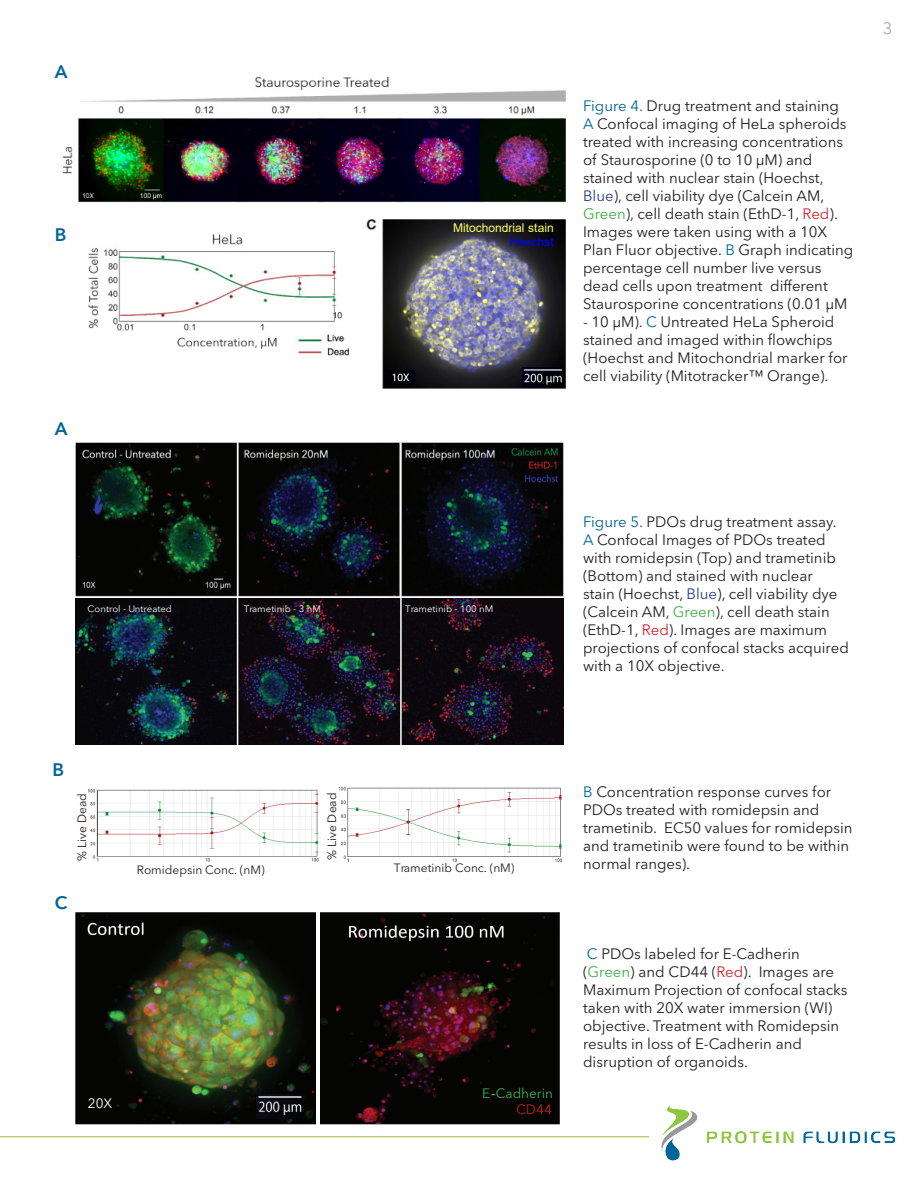
<style>
.page{position:relative;width:918px;height:1188px;background:#fff}
.page>*{position:absolute;margin:0;border:0;box-sizing:border-box;transform-origin:0 0}
.t1{font:600 18px "Avenir Next LT Pro";color:#006599}
.t2{font:16.5px "Avenir Next LT Pro";color:#aaabaf}
.t3{font:15px/18px "Avenir Next LT Pro";color:#231f20}
.t4{font:13.5px/16.2px "Avenir Next LT Pro";color:#3db54a;text-align:right}
.t5{font:13.5px "Avenir Next LT Pro";color:#fff}
.t6{font:12px "Avenir Next LT Pro";color:#231f20}
.t7{font:12px/14.4px "Arial";letter-spacing:-.005em;color:#fefd68;text-align:right}
.t8{font:9.3px "Avenir Next LT Pro";color:#fff;scale:1.04 1}
.s1{color:#00f}
.s2{color:#006599}
.s3{color:#253f8e}
.s4{color:#40ae49}
.s5{color:#d1232a}
.s6{font-family:"Arial"}
.s7{color:#bc2024}
</style>
<div class="page">
<img style="left:62px;top:76px;width:504px;height:313px">
<hr style="left:0;top:1136px;width:55px;height:1px;background:#a5c854">
<hr style="left:55px;top:1136px;width:594px;height:1px;background:#a5c854">
<img style="left:639px;top:1105px;width:257px;height:56px">
<img style="left:387px;top:370px;width:28px;height:15px">
<img style="left:523px;top:368px;width:41px;height:19px">
<hr style="left:60px;top:404px;width:799px;height:1px;background:#e7e6e6">
<img style="left:75px;top:443px;width:489px;height:302px">
<hr style="left:237px;top:443px;width:1px;height:302px;background:#fff">
<hr style="left:400px;top:443px;width:2px;height:302px;background:#fff">
<div style="left:55px;top:64px;width:23px;height:80px;background:#fff"></div>
<div style="left:55px;top:227px;width:28px;height:21px;background:#fff"></div>
<img style="left:75px;top:912px;width:485px;height:212px">
<hr style="left:316px;top:906px;width:4px;height:218px;background:#fff">
<img style="left:257px;top:1094px;width:47px;height:24px">
<img style="left:87px;top:789px;width:232px;height:73px">
<img style="left:338px;top:786px;width:225px;height:77px">
<p class="t1" style="left:55px;top:60px;width:14px">A</p>
<p class="t1" style="left:55px;top:224px;width:13px">B</p>
<p class="t1" style="left:55px;top:418px;width:14px">A</p>
<p class="t7" style="left:453px;top:220px;width:102px">Mitochondrial stain<br><span class="s1">Hoechst</span></p>
<p class="t3" style="left:583px;top:96px;width:272px"><span class="s2">Figure 4.</span> Drug treatment and staining <span class="s2">A</span> Confocal imaging of HeLa spheroids treated with increasing concentrations of Staurosporine (0 to 10 µM) and stained with nuclear stain (Hoechst, <span class="s3">Blue</span>), cell viability dye (Calcein AM, <span class="s4">Green</span>), cell death stain (EthD-1, <span class="s5">Red</span>).<br>Images were taken using with a 10X Plan Fluor objective. <span class="s2">B</span> Graph indicating percentage cell number live versus dead cells upon treatment different Staurosporine concentrations (0.01 µM</p>
<p class="t3" style="left:583px;top:312px;width:266px">- 10 µM). <span class="s2">C</span> Untreated HeLa Spheroid stained and imaged within flowchips (Hoechst and Mitochondrial marker for cell viability (Mitotracker™ Orange).</p>
<p class="t2" style="left:883px;top:18px;width:11px">3</p>
<p class="t8" style="left:88px;top:603px;width:83px">Control - Untreated</p>
<p class="t8" style="left:244px;top:603px;width:76px">Trametinib - 3 nM</p>
<p class="t8" style="left:405px;top:603px;width:86px">Trametinib - 100 nM</p>
<p class="t3" style="left:583px;top:512px;width:255px"><span class="s2">Figure 5.</span> PDOs drug treatment assay.</p>
<p class="t3" style="left:583px;top:530px;width:267px"><span class="s2">A</span> Confocal Images of PDOs treated with romidepsin (Top) and trametinib (Bottom) and stained with nuclear<br>stain (Hoechst, <span class="s3">Blue</span>), cell viability dye (Calcein AM, <span class="s4">Green</span>), cell death stain (EthD-1, <span class="s5">Red</span>). Images are maximum projections of confocal stacks acquired with a 10X objective.</p>
<p class="t1" style="left:52px;top:759px;width:13px">B</p>
<p class="t1" style="left:55px;top:892px;width:14px">C</p>
<p class="t6" style="left:75px;top:861px;width:69px;rotate:-90deg">% Live Dead</p>
<p class="t6" style="left:325px;top:860px;width:69px;rotate:-90deg">% Live Dead</p>
<p class="t6" style="left:137px;top:863px;width:129px">Romidepsin Conc. (nM)</p>
<p class="t6" style="left:394px;top:861px;width:122px">Trametinib Conc. (nM)</p>
<p class="t5" style="left:88px;top:1095px;width:26px">20X</p>
<p class="t4" style="left:482px;top:1085px;width:72px">E<span class="s6">-</span>Cadherin<br><span class="s7">CD44</span></p>
<p class="t3" style="left:583px;top:782px;width:271px"><span class="s2">B</span> Concentration response curves for<br>PDOs treated with romidepsin and trametinib. EC50 values for romidepsin and trametinib were found to be within normal ranges).</p>
<p class="t3" style="left:583px;top:944px;width:266px"><span class="s2">C</span> PDOs labeled for E-Cadherin (<span class="s4">Green</span>) and CD44 (<span class="s5">Red</span>). Images are Maximum Projection of confocal stacks taken with 20X water immersion (WI) objective. Treatment with Romidepsin results in loss of E-Cadherin and disruption of organoids.</p>
</div>
